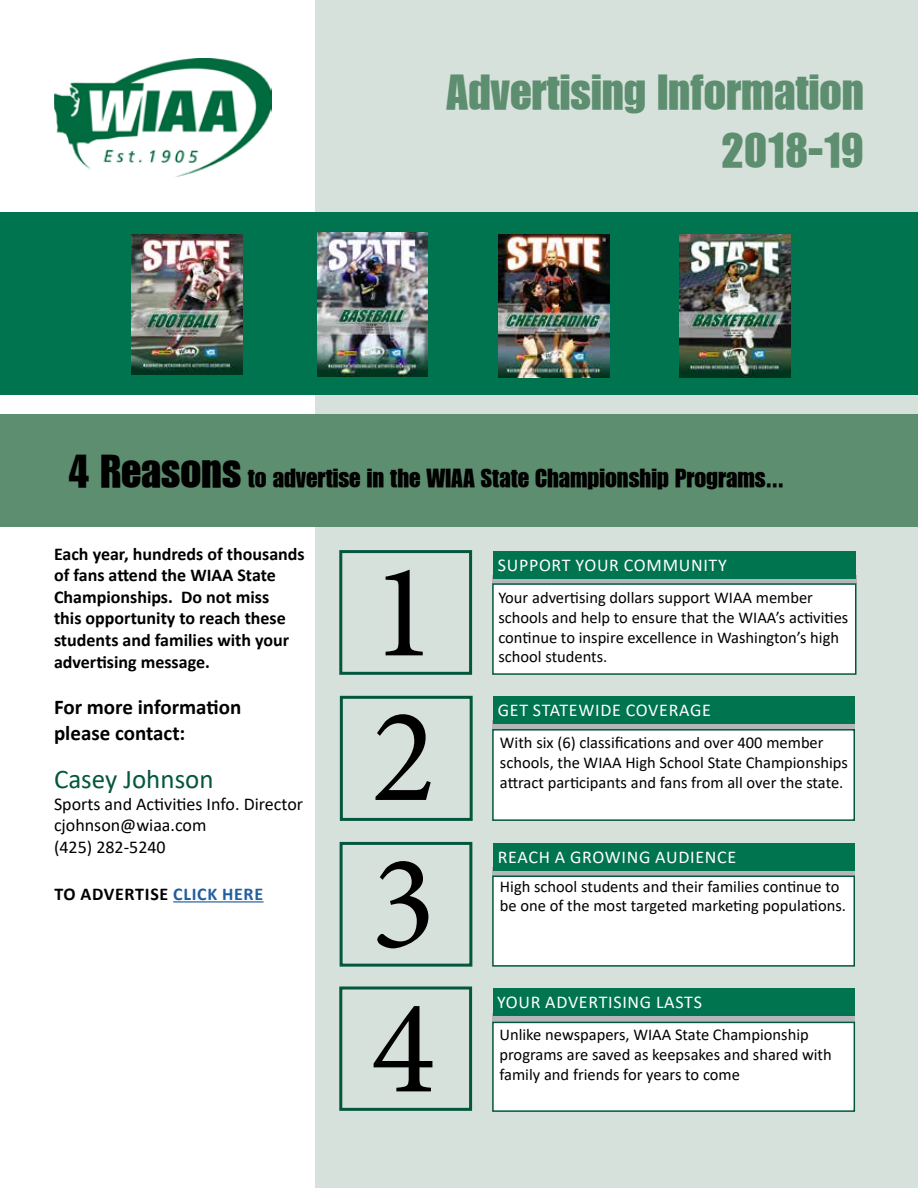
<style>
.page{position:relative;width:918px;height:1188px;background:#fff}
.page>*{position:absolute;margin:0;border:0;box-sizing:border-box;transform-origin:0 0}
.t1{font:135px/145.4px "Minion Pro";color:#000;text-align:justify}
.t2{font:48px/57.6px "GENUINE";color:#5d8e6f;text-align:right}
.t3{font:27px "Calibri";color:#03573e}
.t4{font:25.5px "GENUINE";color:#000}
.t5{font:700 21px/25.2px "Calibri";color:#000}
.t6{font:700 18px/21.6px "Calibri";color:#000}
.t7{font:18px "Calibri";letter-spacing:.04em;color:#fff}
.t8{font:18px/21.6px "Calibri";color:#000}
.t9{font:700 18px "Calibri";letter-spacing:.04em;color:#000}
.t10{font:18px "Minion Pro";letter-spacing:.01em;color:#fff}
.t11{font:16.5px/19.8px "Calibri";color:#000}
.s1{font-size:45px}
.s2{color:#215e9e}
</style>
<div class="page">
<div style="left:316px;top:0;width:602px;height:1188px;background:#d7e1db"></div>
<div style="left:1px;top:414px;width:917px;height:112px;background:#5d8e6f"></div>
<div style="left:0;top:212px;width:918px;height:183px;background:#00744f"></div>
<img style="left:54px;top:58px;width:218px;height:118px">
<hr style="left:173px;top:901px;width:91px;height:2px;background:#215e9e">
<div style="left:339px;top:550px;width:133px;height:125px;border:3px solid #03573e"></div>
<div style="left:340px;top:696px;width:133px;height:125px;border:3px solid #03573e"></div>
<div style="left:340px;top:842px;width:132px;height:125px;border:3px solid #03573e"></div>
<div style="left:339px;top:987px;width:133px;height:124px;border:3px solid #03573e"></div>
<div style="left:492px;top:721px;width:363px;height:8px;background:#b4b6ba"></div>
<div style="left:493px;top:697px;width:361px;height:27px;background:#00744f"></div>
<svg style="left:492px;top:575px;width:364px;height:8px;fill:#b4b6ba"></svg>
<div style="left:493px;top:551px;width:363px;height:27px;background:#00744f"></div>
<div style="left:492px;top:867px;width:363px;height:9px;background:#b4b6ba"></div>
<div style="left:493px;top:843px;width:361px;height:28px;background:#00744f"></div>
<div style="left:492px;top:1013px;width:363px;height:9px;background:#b4b6ba"></div>
<div style="left:493px;top:988px;width:361px;height:28px;background:#00744f"></div>
<div style="left:492px;top:583px;width:364px;height:92px;background:#fff;border:2px solid #03573e"></div>
<div style="left:492px;top:729px;width:363px;height:92px;background:#fff;border:2px solid #03573e"></div>
<div style="left:492px;top:876px;width:363px;height:91px;background:#fff;border:2px solid #03573e"></div>
<div style="left:492px;top:1022px;width:363px;height:90px;background:#fff;border:2px solid #03573e"></div>
<img style="left:498px;top:234px;width:111px;height:144px">
<img style="left:317px;top:232px;width:111px;height:144px">
<img style="left:131px;top:234px;width:111px;height:141px">
<img style="left:680px;top:234px;width:110px;height:144px">
<h2 class="t2" style="left:446px;top:64px;width:419px">Advertising Information<br>2018-19</h2>
<h3 class="t4" style="left:68px;top:463px;width:718px"><span class="s1">4 Reasons</span> to advertise in the WIAA State Championship Programs...</h3>
<p class="t6" style="left:54px;top:543px;width:252px">Each year, hundreds of thousands of fans attend the WIAA State<br>Championships. Do not miss<br>this opportunity to reach these students and families with your advertising message.</p>
<p class="t5" style="left:54px;top:695px;width:189px">For more information please contact:</p>
<h3 class="t3" style="left:54px;top:761px;width:161px">Casey Johnson</h3>
<p class="t8" style="left:54px;top:793px;width:251px">Sports and Activities Info. Director cjohnson@wiaa.com<br>(425) 282-5240</p>
<p class="t9" style="left:54px;top:881px;width:210px">TO ADVERTISE <span class="s2">CLICK HERE</span></p>
<h1 class="t1" style="left:371px;top:540px;width:67px">1<br>2<br>3<br>4</h1>
<p class="t7" style="left:498px;top:552px;width:231px">SUPPORT YOUR COMMUNITY</p>
<p class="t11" style="left:498px;top:587px;width:351px">Your advertising dollars support WIAA member schools and help to ensure that the WIAA’s activities continue to inspire excellence in Washington’s high school students.</p>
<p class="t10" style="left:495px;top:694px;width:239px">GET STATEWIDE COVERAGE</p>
<p class="t7" style="left:498px;top:698px;width:215px">GET STATEWIDE COVERAGE</p>
<p class="t11" style="left:500px;top:732px;width:350px">With six (6) classifications and over 400 member schools, the WIAA High School State Championships attract participants and fans from all over the state.</p>
<p class="t7" style="left:498px;top:844px;width:240px">REACH A GROWING AUDIENCE</p>
<p class="t11" style="left:500px;top:876px;width:348px">High school students and their families continue to be one of the most targeted marketing populations.</p>
<p class="t7" style="left:497px;top:990px;width:206px">YOUR ADVERTISING LASTS</p>
<p class="t11" style="left:499px;top:1024px;width:334px">Unlike newspapers, WIAA State Championship programs are saved as keepsakes and shared with family and friends for years to come</p>
</div>
